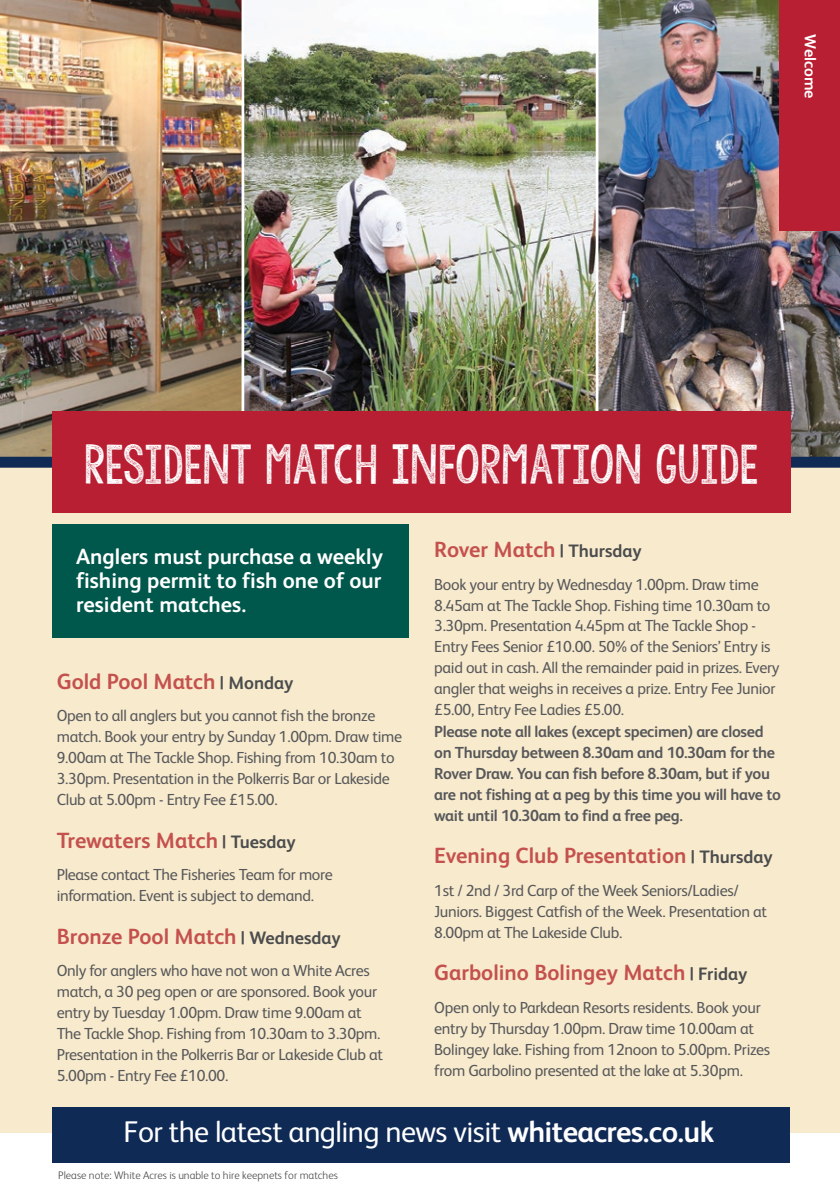
<style>
.page{position:relative;width:840px;height:1191px;background:#fff}
.page>*{position:absolute;margin:0;border:0;box-sizing:border-box;transform-origin:0 0}
.t1{font:44px "KG Allof Me";letter-spacing:-.015em;color:#fff}
.t2{font:30px "FS Albert Pro";letter-spacing:-.02em;color:#fff}
.t3{font:700 22px "FS Albert Pro";color:#c4514d}
.t4{font:700 22px/24px "FS Albert Pro";color:#fff;text-align:justify}
.t5{font:16px/21px "FS Albert Pro";letter-spacing:-.02em;color:#57585a}
.t6{font:700 16px/21px "FS Albert Pro";letter-spacing:-.02em;color:#57585a}
.t7{font:700 16px "FS Albert Pro";color:#fff}
.t8{font:300 11px "FS Albert Pro";color:#4b4c4d}
.s1{font-size:18px;color:#4b4c4d}
.s2{font-weight:700}
</style>
<div class="page">
<div style="left:0;top:431px;width:839px;height:701px;background:#f8eacd"></div>
<div style="left:52px;top:1107px;width:737px;height:55px;background:#102a56"></div>
<img style="left:598px;top:0;width:241px;height:457px">
<img style="left:0;top:0;width:241px;height:457px">
<img style="left:244px;top:30px;width:351px;height:381px">
<div style="left:0;top:208px;width:14px;height:262px;background:#319bd6;opacity:.75"></div>
<div style="left:0;top:457px;width:839px;height:11px;background:#102a56"></div>
<div style="left:52px;top:411px;width:738px;height:102px;background:#b91f33"></div>
<div style="left:779px;top:0;width:60px;height:231px;background:#b91f33"></div>
<div style="left:52px;top:524px;width:356px;height:114px;background:#00584c"></div>
<p class="t7" style="left:821px;top:34px;width:66px;rotate:90deg">Welcome</p>
<h1 class="t1" style="left:84px;top:435px;width:676px">RESIDENT MATCH INFORMATION GUIDE</h1>
<h3 class="t4" style="left:76px;top:543px;width:308px">Anglers must purchase a weekly fishing permit to fish one of our resident matches.</h3>
<h3 class="t3" style="left:57px;top:665px;width:238px">Gold Pool Match <span class="s1">| Monday</span></h3>
<p class="t5" style="left:57px;top:703px;width:346px">Open to all anglers but you cannot fish the bronze match. Book your entry by Sunday 1.00pm. Draw time 9.00am at The Tackle Shop. Fishing from 10.30am to 3.30pm. Presentation in the Polkerris Bar or Lakeside Club at 5.00pm - Entry Fee £15.00.</p>
<h3 class="t3" style="left:57px;top:824px;width:240px">Trewaters Match <span class="s1">| Tuesday</span></h3>
<p class="t5" style="left:57px;top:862px;width:277px">Please contact The Fisheries Team for more information. Event is subject to demand.</p>
<h3 class="t3" style="left:57px;top:920px;width:285px">Bronze Pool Match <span class="s1">| Wednesday</span></h3>
<p class="t5" style="left:57px;top:958px;width:327px">Only for anglers who have not won a White Acres match, a 30 peg open or are sponsored. Book your entry by Tuesday 1.00pm. Draw time 9.00am at The Tackle Shop. Fishing from 10.30am to 3.30pm.<br>Presentation in the Polkerris Bar or Lakeside Club at 5.00pm - Entry Fee £10.00.</p>
<h3 class="t3" style="left:434px;top:534px;width:209px">Rover Match <span class="s1">| Thursday</span></h3>
<p class="t5" style="left:434px;top:572px;width:346px">Book your entry by Wednesday 1.00pm. Draw time 8.45am at The Tackle Shop. Fishing time 10.30am to 3.30pm. Presentation 4.45pm at The Tackle Shop - Entry Fees Senior £10.00. 50% of the Seniors’ Entry is paid out in cash. All the remainder paid in prizes. Every angler that weighs in receives a prize. Entry Fee Junior £5.00, Entry Fee Ladies £5.00.</p>
<p class="t6" style="left:434px;top:719px;width:348px">Please note all lakes (except specimen) are closed on Thursday between 8.30am and 10.30am for the Rover Draw. You can fish before 8.30am, but if you are not fishing at a peg by this time you will have to wait until 10.30am to find a free peg.</p>
<h3 class="t3" style="left:434px;top:840px;width:340px">Evening Club Presentation <span class="s1">| Thursday</span></h3>
<p class="t5" style="left:434px;top:878px;width:334px">1st / 2nd / 3rd Carp of the Week Seniors/Ladies/<br>Juniors. Biggest Catfish of the Week. Presentation at<br>8.00pm at The Lakeside Club.</p>
<h3 class="t3" style="left:434px;top:957px;width:314px">Garbolino Bolingey Match <span class="s1">| Friday</span></h3>
<p class="t5" style="left:434px;top:995px;width:337px">Open only to Parkdean Resorts residents. Book your entry by Thursday 1.00pm. Draw time 10.00am at Bolingey lake. Fishing from 12noon to 5.00pm. Prizes from Garbolino presented at the lake at 5.30pm.</p>
<h2 class="t2" style="left:123px;top:1110px;width:592px">For the latest angling news visit <span class="s2">whiteacres.co.uk</span></h2>
<p class="t8" style="left:58px;top:1167px;width:281px">Please note: White Acres is unable to hire keepnets for matches</p>
</div>
